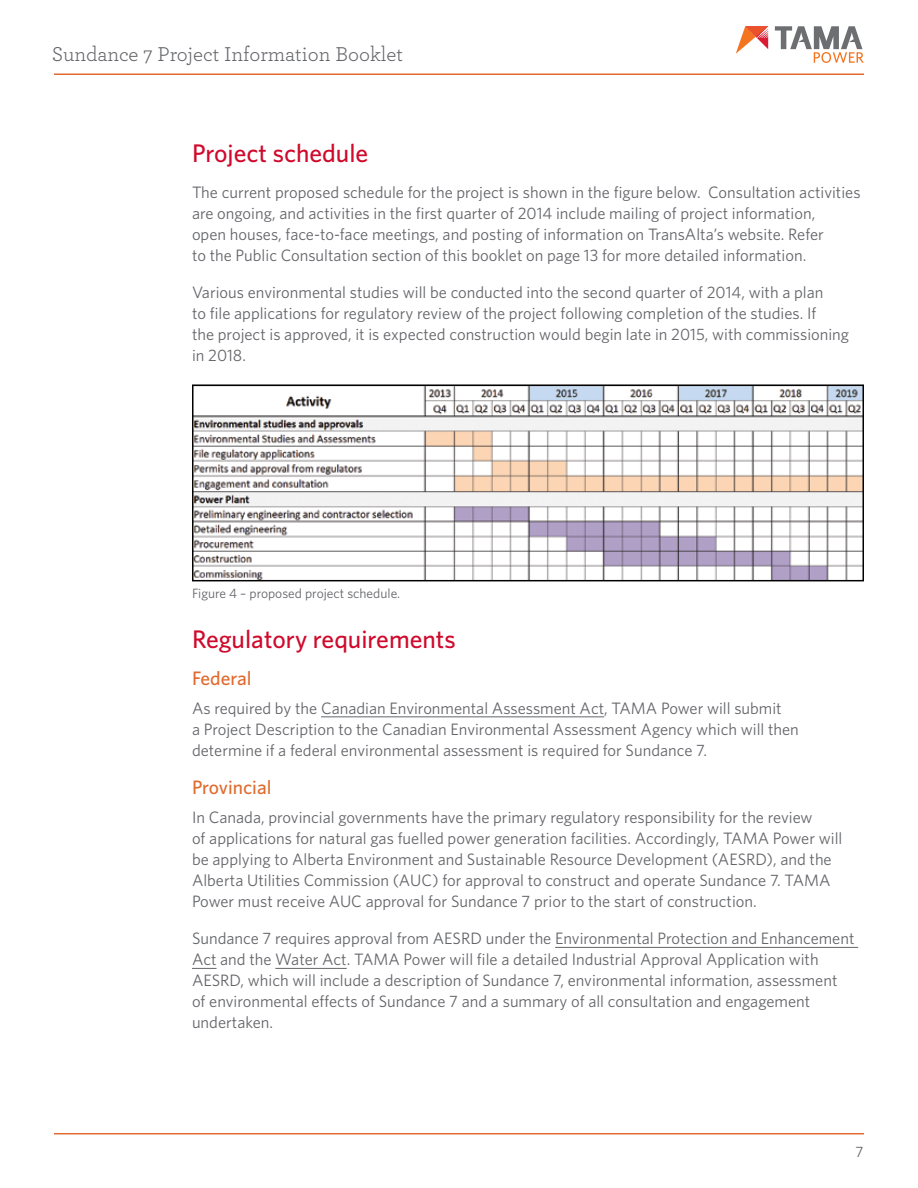
<style>
.page{position:relative;width:918px;height:1188px;background:#fff}
.page>*{position:absolute;margin:0;border:0;box-sizing:border-box;transform-origin:0 0}
.t1{font:500 25.5px "Whitney";color:#cf0a2c}
.t2{font:21px "Archer";color:#646569}
.t3{font:500 19.5px "Whitney";color:#e16a2d}
.t4{font:16.5px/21px "Whitney";color:#646569}
.t5{font:15px "Whitney";color:#646569}
.t6{font:13.5px "Whitney";color:#646569}
</style>
<div class="page">
<hr style="left:54px;top:74px;width:810px;height:1px;background:#e16a2d">
<hr style="left:54px;top:1133px;width:810px;height:1px;background:#e16a2d">
<svg style="left:736px;top:26px;width:32px;height:28px"></svg>
<svg style="left:775px;top:26px;width:89px;height:37px"></svg>
<hr style="left:321px;top:716px;width:283px;height:1px;background:#646569">
<hr style="left:555px;top:947px;width:303px;height:1px;background:#646569">
<svg style="left:192px;top:968px;width:25px;height:1px"></svg>
<hr style="left:275px;top:968px;width:72px;height:1px;background:#646569">
<img style="left:195px;top:387px;width:666px;height:191px">
<div style="left:192px;top:384px;width:672px;height:197px;border:2px solid #000"></div>
<p class="t2" style="left:52px;top:39px;width:353px">Sundance 7 Project Information Booklet</p>
<h1 class="t1" style="left:192px;top:136px;width:178px">Project schedule</h1>
<p class="t4" style="left:192px;top:181px;width:670px">The current proposed schedule for the project is shown in the figure below. Consultation activities are ongoing, and activities in the first quarter of 2014 include mailing of project information,<br>open houses, face-to-face meetings, and posting of information on TransAlta’s website. Refer<br>to the Public Consultation section of this booklet on page 13 for more detailed information.</p>
<p class="t4" style="left:192px;top:282px;width:659px">Various environmental studies will be conducted into the second quarter of 2014, with a plan<br>to file applications for regulatory review of the project following completion of the studies. If<br>the project is approved, it is expected construction would begin late in 2015, with commissioning in 2018.</p>
<p class="t6" style="left:192px;top:584px;width:210px">Figure 4 – proposed project schedule.</p>
<h1 class="t1" style="left:192px;top:622px;width:265px">Regulatory requirements</h1>
<p class="t3" style="left:192px;top:665px;width:61px">Federal</p>
<p class="t4" style="left:192px;top:697px;width:608px">As required by the Canadian Environmental Assessment Act, TAMA Power will submit<br>a Project Description to the Canadian Environmental Assessment Agency which will then determine if a federal environmental assessment is required for Sundance 7.</p>
<p class="t3" style="left:192px;top:774px;width:81px">Provincial</p>
<p class="t4" style="left:192px;top:807px;width:652px">In Canada, provincial governments have the primary regulatory responsibility for the review<br>of applications for natural gas fuelled power generation facilities. Accordingly, TAMA Power will be applying to Alberta Environment and Sustainable Resource Development (AESRD), and the Alberta Utilities Commission (AUC) for approval to construct and operate Sundance 7. TAMA Power must receive AUC approval for Sundance 7 prior to the start of construction.</p>
<p class="t4" style="left:192px;top:928px;width:664px">Sundance 7 requires approval from AESRD under the Environmental Protection and Enhancement Act and the Water Act. TAMA Power will file a detailed Industrial Approval Application with AESRD, which will include a description of Sundance 7, environmental information, assessment of environmental effects of Sundance 7 and a summary of all consultation and engagement undertaken.</p>
<p class="t5" style="left:855px;top:1142px;width:9px">7</p>
</div>
